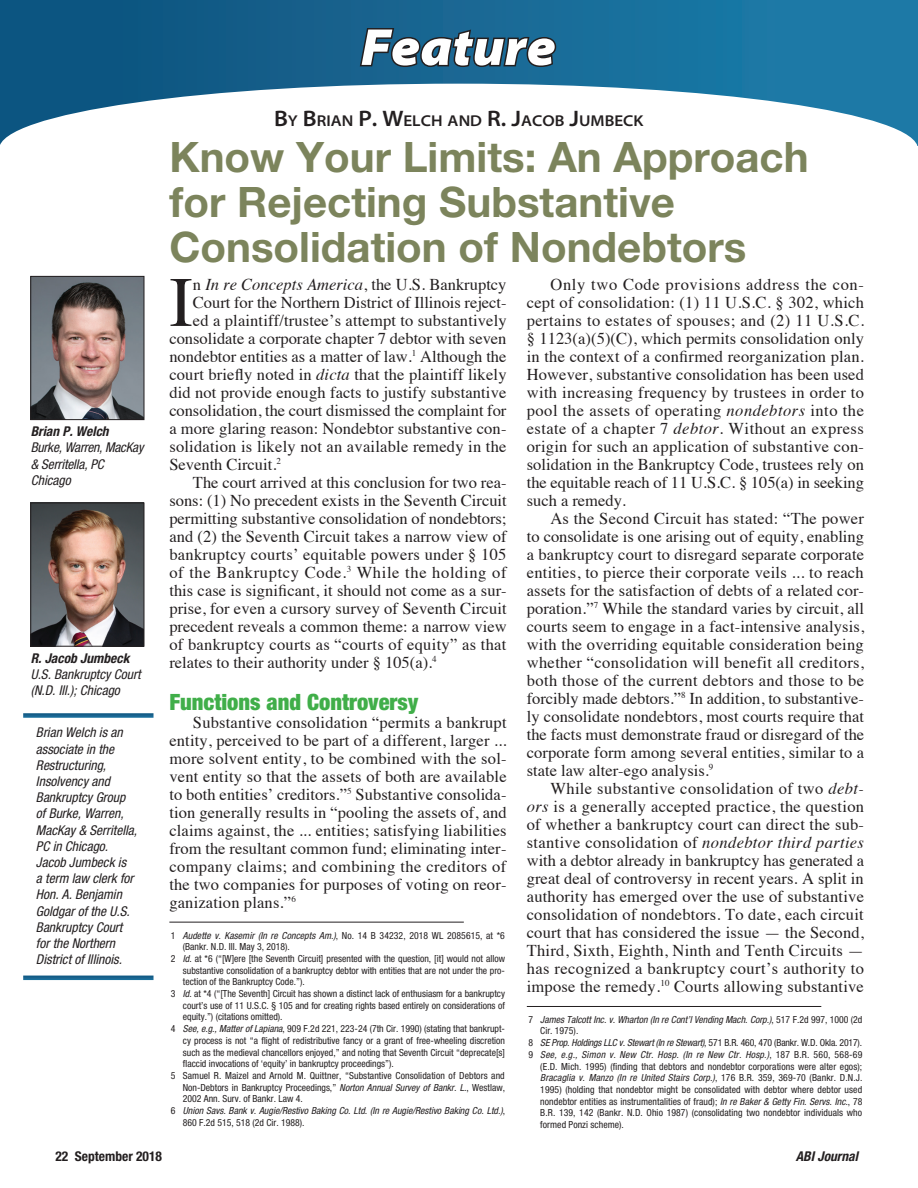
<style>
.page{position:relative;width:918px;height:1188px;background:#fff}
.page>*{position:absolute;margin:0;border:0;box-sizing:border-box;transform-origin:0 0}
.Body_text{font:70.95px "Times";color:#231f20}
.Page_Header{font:italic 900 semi-expanded 52.5px "Myriad Pro";color:#fff}
.Article_Headline_1{font:700 42px/45px "Helvetica Neue LT Std";color:#7c845c}
.Subhead_1{font:900 condensed 22.5px "Helvetica Neue";color:#40ae49}
.Body_text-2{font:16.5px/18px "Times";letter-spacing:.005em;color:#231f20;text-align:justify}
.Author_Name_-_Top_of{font:600 semi-expanded 15.75px "Myriad Pro";color:#231f20}
.Author_Caption_2_Bio{font:italic condensed 13.5px/16.2px "Helvetica Neue";color:#231f20}
.Author_Caption_1{font:italic 700 condensed 13.5px "Helvetica Neue";color:#231f20}
.Author_Caption_2_Bio-2{font:italic condensed 13.5px/16.2px "Helvetica Neue";letter-spacing:-.02em;color:#231f20}
.t1{font:700 condensed 13.5px "Helvetica Neue";color:#231f20}
.Footnote{font:condensed 9.75px/11.7px "Helvetica Neue";color:#231f20;text-align:justify}
.Footnote-2{font:italic condensed 9.75px/11.7px "Helvetica Neue";color:#231f20}
.s1{font-size:22.5px}
.s2{font-style:italic}
.s3{font-style:normal}
</style>
<div class="page">
<div style="left:0;top:0;width:918px;height:146px;background:linear-gradient(to right,#0e517c,#1f7eab)"></div>
<svg style="left:0;top:84px;width:918px;height:62px"></svg>
<svg style="left:358px;top:27px;width:200px;height:42px;background:#1c506e"></svg>
<img style="left:32px;top:505px;width:110px;height:140px">
<div style="left:30px;top:503px;width:114px;height:144px;border:1px solid #231f20"></div>
<hr style="left:169px;top:922px;width:295px;height:1px;background:#231f20">
<div style="left:23px;top:713px;width:131px;height:5px;background:#19648f"></div>
<svg style="left:23px;top:976px;width:131px;height:4px"></svg>
<hr style="left:527px;top:1006px;width:294px;height:1px;background:#231f20">
<img style="left:32px;top:278px;width:110px;height:140px">
<div style="left:30px;top:276px;width:114px;height:144px;border:1px solid #231f20"></div>
<p class="Page_Header" style="left:361px;top:17px;width:197px">Feature</p>
<p class="Author_Name_-_Top_of" style="left:274px;top:112px;width:371px"><span class="s1">B</span>Y <span class="s1">B</span>RIAN <span class="s1">P. W</span>ELCH AND <span class="s1">R. J</span>ACOB <span class="s1">J</span>UMBECK</p>
<p class="Author_Caption_1" style="left:31px;top:423px;width:79px">Brian P. Welch</p>
<p class="Author_Caption_2_Bio-2" style="left:31px;top:439px;width:114px">Burke, Warren, MacKay &amp; Serritella, PC</p>
<p class="Author_Caption_2_Bio" style="left:31px;top:472px;width:42px">Chicago</p>
<p class="Author_Caption_1" style="left:31px;top:650px;width:100px">R. Jacob Jumbeck</p>
<p class="Author_Caption_2_Bio" style="left:31px;top:666px;width:111px">U.S. Bankruptcy Court (N.D. Ill.); Chicago</p>
<p class="Author_Caption_2_Bio" style="left:36px;top:725px;width:103px">Brian Welch is an associate in the<br>Restructuring,<br>Insolvency and<br>Bankruptcy Group of Burke, Warren,<br>MacKay &amp; Serritella,<br>PC in Chicago.<br>Jacob Jumbeck is<br>a term law clerk for<br>Hon. A. Benjamin<br>Goldgar of the U.S.<br>Bankruptcy Court for the Northern<br>District of Illinois.</p>
<p class="Article_Headline_1" style="left:169px;top:134px;width:641px">Know Your Limits: An Approach for Rejecting Substantive<br>Consolidation of Nondebtors</p>
<p class="Body_text" style="left:169px;top:236px;width:25px">I</p>
<p class="Body_text-2" style="left:193px;top:274px;width:315px">n <span class="s2">In re Concepts America</span>, the U.S. Bankruptcy</p>
<p class="Body_text-2" style="left:193px;top:292px;width:315px">Court for the Northern District of Illinois reject-</p>
<p class="Body_text-2" style="left:193px;top:310px;width:315px">ed a plaintiff/trustee’s attempt to substantively</p>
<p class="Body_text-2" style="left:169px;top:328px;width:339px">consolidate a corporate chapter 7 debtor with seven</p>
<p class="Body_text-2" style="left:169px;top:346px;width:339px">nondebtor entities as a matter of law.<sup>1</sup> Although the</p>
<p class="Body_text-2" style="left:169px;top:364px;width:339px">court briefly noted in <span class="s2">dicta</span> that the plaintiff likely</p>
<p class="Body_text-2" style="left:169px;top:382px;width:339px">did not provide enough facts to justify substantive</p>
<p class="Body_text-2" style="left:169px;top:400px;width:339px">consolidation, the court dismissed the complaint for</p>
<p class="Body_text-2" style="left:169px;top:418px;width:339px">a more glaring reason: Nondebtor substantive con-</p>
<p class="Body_text-2" style="left:169px;top:436px;width:339px">solidation is likely not an available remedy in the</p>
<p class="Body_text-2" style="left:169px;top:454px;width:113px">Seventh Circuit.<sup>2</sup></p>
<p class="Body_text-2" style="left:169px;top:472px;width:339px;text-indent:24px">The court arrived at this conclusion for two rea&shy;sons: (1) No precedent exists in the Seventh Circuit permitting substantive consolidation of nondebtors; and (2) the Seventh Circuit takes a narrow view of bankruptcy courts’ equitable powers under § 105 of the Bankruptcy Code.<sup>3</sup> While the holding of this case is significant, it should not come as a sur&shy;prise, for even a cursory survey of Seventh Circuit precedent reveals a common theme: a narrow view of bankruptcy courts as “courts of equity” as that relates to their authority under § 105(a).<sup>4</sup></p>
<p class="Subhead_1" style="left:169px;top:688px;width:250px">Functions and Controversy</p>
<p class="Body_text-2" style="left:169px;top:712px;width:339px;text-indent:24px">Substantive consolidation “permits a bankrupt entity, perceived to be part of a different, larger ... more solvent entity, to be combined with the sol&shy;vent entity so that the assets of both are available to both entities’ creditors.”<sup>5</sup> Substantive consolida&shy;tion generally results in “pooling the assets of, and claims against, the ... entities; satisfying liabilities from the resultant common fund; eliminating inter&shy;company claims; and combining the creditors of the two companies for purposes of voting on reor&shy;ganization plans.”<sup>6</sup></p>
<p class="Footnote" style="left:183px;top:929px;width:324px;text-indent:-12px">1 <span class="s2">Audette v. Kasemir (In re Concepts Am.)</span>, No. 14 B 34232, 2018 WL 2085615, at *6 (Bankr. N.D. Ill. May 3, 2018).</p>
<p class="Footnote" style="left:183px;top:953px;width:324px;text-indent:-12px">2 <span class="s2">Id</span>. at *6 (“[W]ere [the Seventh Circuit] presented with the question, [it] would not allow substantive consolidation of a bankruptcy debtor with entities that are not under the pro&shy;tection of the Bankruptcy Code.”).</p>
<p class="Footnote" style="left:183px;top:988px;width:324px;text-indent:-12px">3 <span class="s2">Id</span>. at *4 (“[The Seventh] Circuit has shown a distinct lack of enthusiasm for a bankruptcy court’s use of 11 U.S.C. § 105 and for creating rights based entirely on considerations of equity.”) (citations omitted).</p>
<p class="Footnote" style="left:183px;top:1023px;width:324px;text-indent:-12px">4 <span class="s2">See, e.g., Matter of Lapiana</span>, 909 F.2d 221, 223-24 (7th Cir. 1990) (stating that bankrupt&shy;cy process is not “a flight of redistributive fancy or a grant of free-wheeling discretion such as the medieval chancellors enjoyed,” and noting that Seventh Circuit “deprecate[s] flaccid invocations of ‘equity’ in bankruptcy proceedings”).</p>
<p class="Footnote" style="left:183px;top:1070px;width:324px;text-indent:-12px">5 Samuel R. Maizel and Arnold M. Quittner, “Substantive Consolidation of Debtors and Non-Debtors in Bankruptcy Proceedings,” <span class="s2">Norton Annual Survey of Bankr. L.</span>, Westlaw, 2002 Ann. Surv. of Bankr. Law 4.</p>
<p class="Footnote-2" style="left:183px;top:1105px;width:324px;text-indent:-12px"><span class="s3">6</span> Union Savs. Bank v. Augie/Restivo Baking Co. Ltd. (In re Augie/Restivo Baking Co. Ltd.)<span class="s3">,<br>860 F.2d 515, 518 (2d Cir. 1988).</span></p>
<p class="Body_text-2" style="left:527px;top:274px;width:339px;text-indent:24px">Only two Code provisions address the con&shy;cept of consolidation: (1) 11 U.S.C. § 302, which pertains to estates of spouses; and (2) 11 U.S.C. § 1123(a)(5)(C), which permits consolidation only in the context of a confirmed reorganization plan.<br>However, substantive consolidation has been used with increasing frequency by trustees in order to pool the assets of operating <span class="s2">nondebtors</span> into the estate of a chapter 7 <span class="s2">debtor</span>. Without an express origin for such an application of substantive con&shy;solidation in the Bankruptcy Code, trustees rely on the equitable reach of 11 U.S.C. § 105(a) in seeking such a remedy.</p>
<p class="Body_text-2" style="left:527px;top:508px;width:339px;text-indent:24px">As the Second Circuit has stated: “The power to consolidate is one arising out of equity, enabling a bankruptcy court to disregard separate corporate entities, to pierce their corporate veils ... to reach assets for the satisfaction of debts of a related cor&shy;poration.”<sup>7</sup> While the standard varies by circuit, all courts seem to engage in a fact-intensive analysis, with the overriding equitable consideration being whether “consolidation will benefit all creditors, both those of the current debtors and those to be forcibly made debtors.”<sup>8</sup> In addition, to substantive&shy;ly consolidate nondebtors, most courts require that the facts must demonstrate fraud or disregard of the corporate form among several entities, similar to a state law alter-ego analysis.<sup>9</sup></p>
<p class="Body_text-2" style="left:527px;top:778px;width:339px;text-indent:24px">While substantive consolidation of two <span class="s2">debt&shy;ors</span> is a generally accepted practice, the question of whether a bankruptcy court can direct the sub&shy;stantive consolidation of <span class="s2">nondebtor third parties </span>with a debtor already in bankruptcy has generated a great deal of controversy in recent years. A split in authority has emerged over the use of substantive consolidation of nondebtors. To date, each circuit court that has considered the issue — the Second, Third, Sixth, Eighth, Ninth and Tenth Circuits — has recognized a bankruptcy court’s authority to impose the remedy.<sup>10</sup> Courts allowing substantive</p>
<p class="Footnote-2" style="left:540px;top:1013px;width:324px;text-indent:-12px"><span class="s3">7</span> James Talcott Inc. v. Wharton (In re Cont’l Vending Mach. Corp.)<span class="s3">, 517 F.2d 997, 1000 (2d<br>Cir. 1975).</span></p>
<p class="Footnote-2" style="left:528px;top:1037px;width:335px"><span class="s3">8</span> SE Prop. Holdings LLC v. Stewart (In re Stewart)<span class="s3">, 571 B.R. 460, 470 (Bankr. W.D. Okla. 2017).</span></p>
<p class="Footnote" style="left:540px;top:1049px;width:324px;text-indent:-12px">9 <span class="s2">See, e.g., Simon v. New Ctr. Hosp. (In re New Ctr. Hosp.)</span>, 187 B.R. 560, 568-69 (E.D. Mich. 1995) (finding that debtors and nondebtor corporations were alter egos); <span class="s2">Bracaglia v. Manzo (In re United Stairs Corp.)</span>, 176 B.R. 359, 369-70 (Bankr. D.N.J.<br>1995) (holding that nondebtor might be consolidated with debtor where debtor used nondebtor entities as instrumentalities of fraud); <span class="s2">In re Baker &amp; Getty Fin. Servs. Inc.</span>, 78<br>B.R. 139, 142 (Bankr. N.D. Ohio 1987) (consolidating two nondebtor individuals who formed Ponzi scheme).</p>
<p class="t1" style="left:55px;top:1148px;width:108px">22 September 2018</p>
<p class="Author_Caption_1" style="left:796px;top:1148px;width:64px">ABI Journal</p>
</div>
